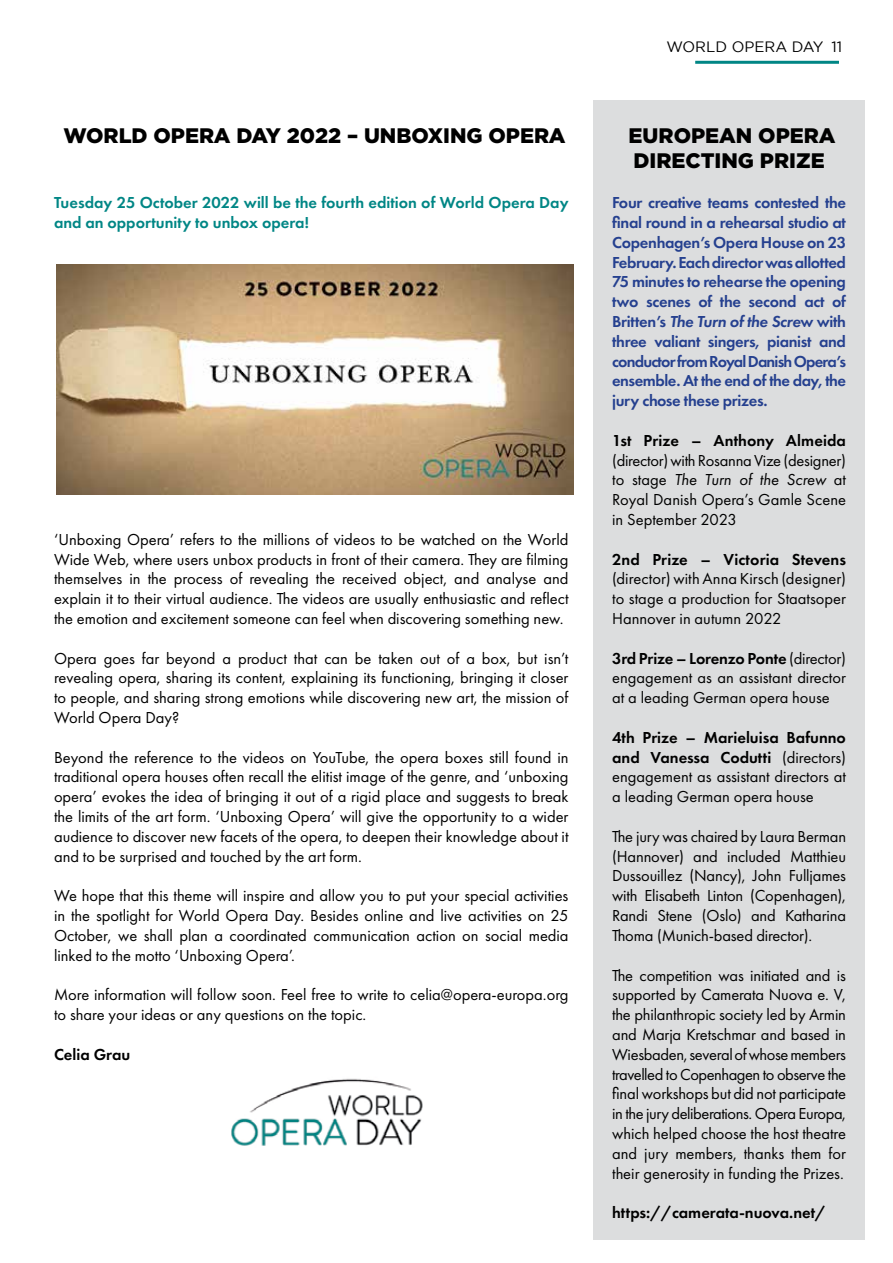
<style>
.page{position:relative;width:893px;height:1263px;background:#fff}
.page>*{position:absolute;margin:0;border:0;box-sizing:border-box;transform-origin:0 0}
.t1{font:900 21px/25.2px "Gotham";color:#000}
.t2{font:16.5px/19.8px "Futura PT";color:#000;text-align:justify}
.t3{font:600 16.5px/19.8px "Futura PT";letter-spacing:-.03em;color:#25408f;text-align:justify}
.t4{font:600 16.5px/19.8px "Futura PT";color:#008685}
.t5{font:600 16.5px "Futura PT";color:#000}
.t6{font:15px "Gotham";color:#000}
.s1{font-style:italic}
.s2{font-weight:600}
</style>
<div class="page">
<hr style="left:695px;top:61px;width:144px;height:3px;background:#008685">
<img style="left:56px;top:265px;width:517px;height:229px">
<img style="left:231px;top:1078px;width:192px;height:68px">
<div style="left:593px;top:100px;width:272px;height:1140px;background:#dcddde"></div>
<p class="t6" style="left:666px;top:39px;width:177px">WORLD OPERA DAY 11</p>
<p class="t1" style="left:64px;top:122px;width:504px">WORLD OPERA DAY 2022 – UNBOXING OPERA</p>
<p class="t1" style="left:629px;top:122px;width:208px">EUROPEAN OPERA<br>DIRECTING PRIZE</p>
<p class="t3" style="left:612px;top:193px;width:235px">Four creative teams contested the final round in a rehearsal studio at Copenhagen’s Opera House on 23<br>February. Each director was allotted 75 minutes to rehearse the opening two scenes of the second act of Britten’s <span class="s1">The Turn of the Scre</span>w with three valiant singers, pianist and conductor from Royal Danish Opera’s ensemble. At the end of the day, the jury chose these prizes.</p>
<p class="t5" style="left:612px;top:430px;width:235px">1st Prize – Anthony Almeida</p>
<p class="t2" style="left:612px;top:450px;width:235px">(director) with Rosanna Vize (designer) to stage <span class="s1">The Turn of the Screw</span> at Royal Danish Opera’s Gamle Scene in September 2023</p>
<p class="t5" style="left:612px;top:549px;width:235px">2nd Prize – Victoria Stevens</p>
<p class="t2" style="left:612px;top:569px;width:235px">(director) with Anna Kirsch (designer) to stage a production for Staatsoper Hannover in autumn 2022</p>
<p class="t2" style="left:612px;top:648px;width:235px"><span class="s2">3rd Prize – Lorenzo Ponte</span> (director) engagement as an assistant director at a leading German opera house</p>
<p class="t2" style="left:612px;top:727px;width:235px"><span class="s2">4th Prize – Marieluisa Bafunno and Vanessa Codutti</span> (directors) engagement as assistant directors at a leading German opera house</p>
<p class="t2" style="left:612px;top:826px;width:235px">The jury was chaired by Laura Berman (Hannover) and included Matthieu Dussouillez (Nancy), John Fulljames with Elisabeth Linton (Copenhagen), Randi Stene (Oslo) and Katharina Thoma (Munich-based director).</p>
<p class="t2" style="left:612px;top:965px;width:235px">The competition was initiated and is supported by Camerata Nuova e. V, the philanthropic society led by Armin and Marja Kretschmar and based in Wiesbaden, several of whose members travelled to Copenhagen to observe the final workshops but did not participate in the jury deliberations. Opera Europa, which helped choose the host theatre and jury members, thanks them for their generosity in funding the Prizes.</p>
<p class="t5" style="left:612px;top:1202px;width:215px">https://camerata-nuova.net/</p>
<p class="t4" style="left:54px;top:193px;width:516px">Tuesday 25 October 2022 will be the fourth edition of World Opera Day and an opportunity to unbox opera!</p>
<p class="t2" style="left:54px;top:529px;width:516px">‘Unboxing Opera’ refers to the millions of videos to be watched on the World Wide Web, where users unbox products in front of their camera. They are filming themselves in the process of revealing the received object, and analyse and explain it to their virtual audience. The videos are usually enthusiastic and reflect the emotion and excitement someone can feel when discovering something new.</p>
<p class="t2" style="left:54px;top:648px;width:516px">Opera goes far beyond a product that can be taken out of a box, but isn’t revealing opera, sharing its content, explaining its functioning, bringing it closer to people, and sharing strong emotions while discovering new art, the mission of World Opera Day?</p>
<p class="t2" style="left:54px;top:747px;width:516px">Beyond the reference to the videos on YouTube, the opera boxes still found in traditional opera houses often recall the elitist image of the genre, and ‘unboxing opera’ evokes the idea of bringing it out of a rigid place and suggests to break the limits of the art form. ‘Unboxing Opera’ will give the opportunity to a wider audience to discover new facets of the opera, to deepen their knowledge about it and to be surprised and touched by the art form.</p>
<p class="t2" style="left:54px;top:886px;width:516px">We hope that this theme will inspire and allow you to put your special activities in the spotlight for World Opera Day. Besides online and live activities on 25<br>October, we shall plan a coordinated communication action on social media linked to the motto ‘Unboxing Opera’.</p>
<p class="t2" style="left:54px;top:985px;width:516px">More information will follow soon. Feel free to write to celia@opera-europa.org to share your ideas or any questions on the topic.</p>
<p class="t5" style="left:54px;top:1044px;width:78px">Celia Grau</p>
</div>
